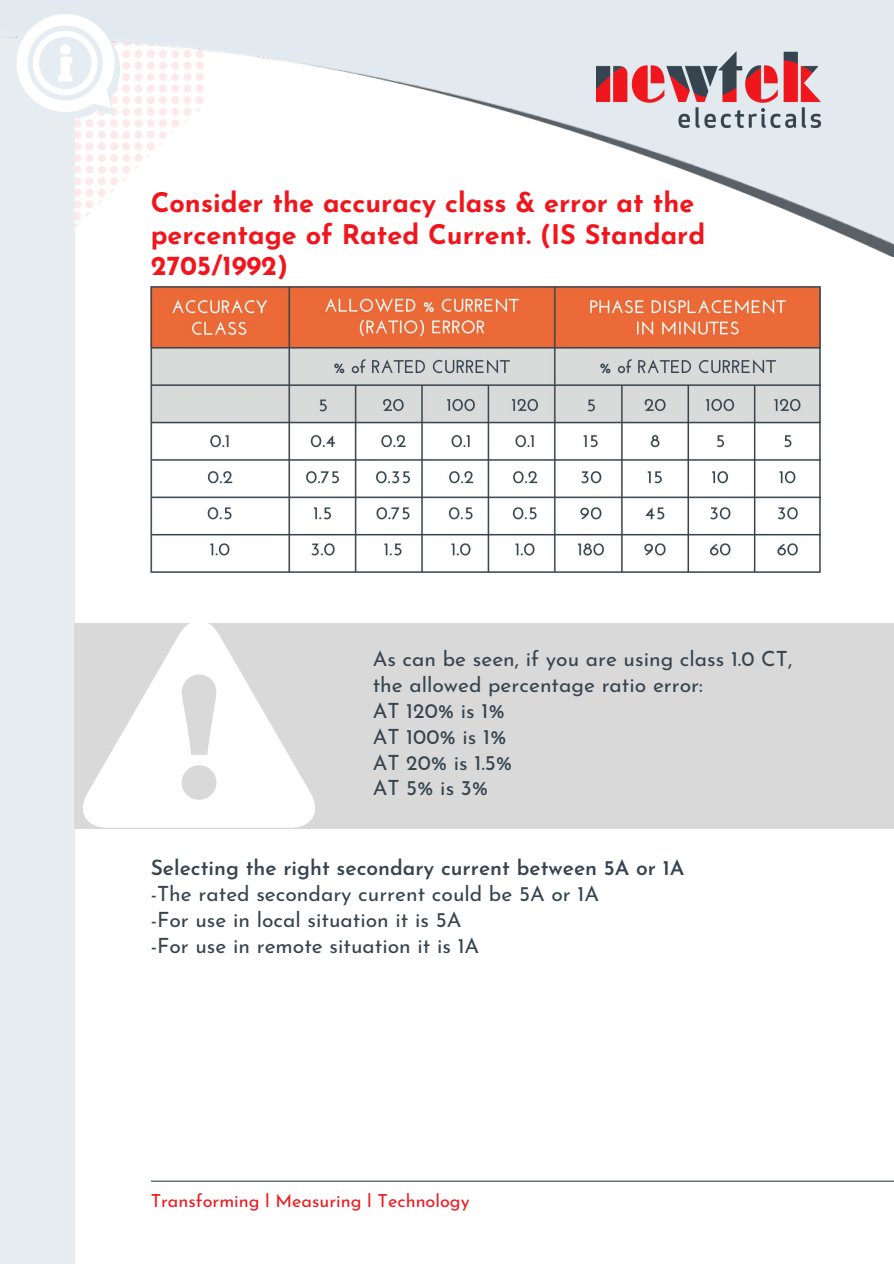
<style>
.page{position:relative;width:894px;height:1264px;background:#fff}
.page>*{position:absolute;margin:0;border:0;box-sizing:border-box;transform-origin:0 0}
.t1{font:700 27px/31.5px "Josefin Sans";color:#f0161d}
.t2{font:21px "Josefin Sans";color:#36444f}
.t3{font:600 21px "Josefin Sans";color:#36444f}
.t4{font:18px "Josefin Sans";color:#f0161d}
</style>
<div class="page">
<div style="left:0;top:0;width:75px;height:1263px;background:#e8edf1"></div>
<img style="left:7px;top:0;width:886px;height:257px">
<svg style="left:17px;top:14px;width:103px;height:105px"></svg>
<img style="left:596px;top:52px;width:224px;height:75px">
<div style="left:75px;top:623px;width:818px;height:205px;background:#d9d9d9"></div>
<svg style="left:83px;top:623px;width:232px;height:204px;fill:#fff"></svg>
<img style="left:151px;top:287px;width:668px;height:286px">
<hr style="left:151px;top:1180px;width:742px;height:1px;background:#36444f">
<p class="t1" style="left:151px;top:189px;width:556px">Consider the accuracy class &amp; error at the percentage of Rated Current. (IS Standard<br>2705/1992)</p>
<p class="t2" style="left:372px;top:650px;width:421px">As can be seen, if you are using class 1.0 CT,</p>
<p class="t2" style="left:372px;top:676px;width:331px">the allowed percentage ratio error:</p>
<p class="t2" style="left:372px;top:702px;width:133px">AT 120% is 1%</p>
<p class="t2" style="left:372px;top:728px;width:135px">AT 100% is 1%</p>
<p class="t2" style="left:372px;top:753px;width:141px">AT 20% is 1.5%</p>
<p class="t2" style="left:372px;top:779px;width:117px">AT 5% is 3%</p>
<p class="t3" style="left:151px;top:859px;width:535px">Selecting the right secondary current between 5A or 1A</p>
<p class="t2" style="left:151px;top:885px;width:450px">-The rated secondary current could be 5A or 1A</p>
<p class="t2" style="left:151px;top:910px;width:312px">-For use in local situation it is 5A</p>
<p class="t2" style="left:151px;top:936px;width:330px">-For use in remote situation it is 1A</p>
<p class="t4" style="left:151px;top:1193px;width:320px">Transforming l Measuring l Technology</p>
</div>
